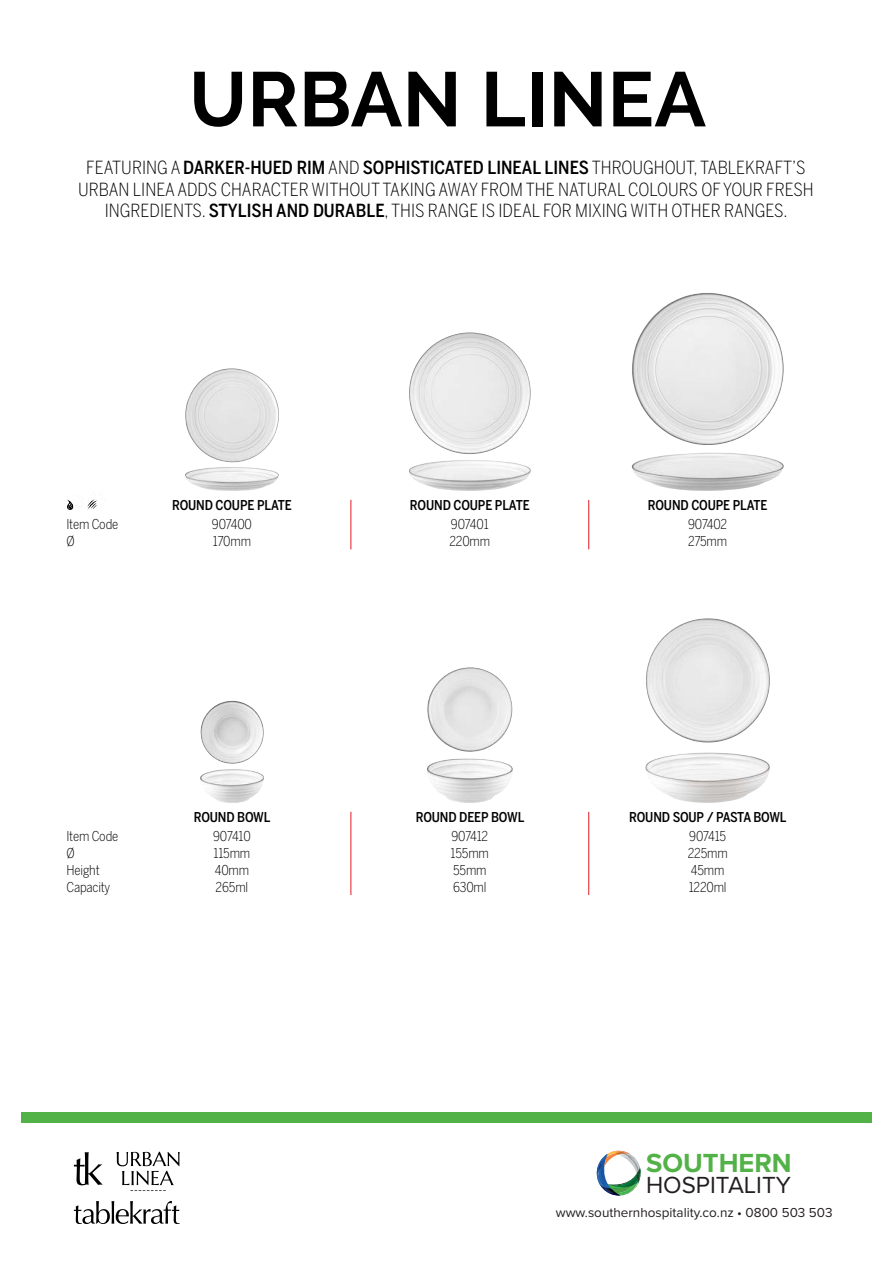
<style>
.page{position:relative;width:893px;height:1263px;background:#fff}
.page>*{position:absolute;margin:0;border:0;box-sizing:border-box;transform-origin:0 0}
.t1{font:700 76.95px "Raleway";letter-spacing:.005em;color:#000}
.t2{font:700 27.15px "Proxima Nova";color:#53b247}
.t3{font:24.15px "Proxima Nova";color:#231f20}
.t4{font:300 18px/21.6px "Benton Sans Cond";color:#000;text-align:center}
.t5{font:300 13.5px/16.8px "Benton Sans Cond";letter-spacing:-.01em;color:#000}
.t6{font:500 13.5px "Benton Sans Cond";letter-spacing:-.01em;color:#000}
.t7{font:13.5px "Proxima Nova";color:#231f20}
.s1{font-weight:500}
</style>
<div class="page">
<svg style="left:74px;top:1201px;width:106px;height:23px"></svg>
<svg style="left:74px;top:1152px;width:29px;height:33px"></svg>
<svg style="left:117px;top:1152px;width:63px;height:39px"></svg>
<img style="left:185px;top:368px;width:94px;height:123px">
<img style="left:409px;top:332px;width:122px;height:159px">
<img style="left:631px;top:293px;width:153px;height:198px">
<img style="left:200px;top:701px;width:64px;height:102px">
<img style="left:427px;top:667px;width:86px;height:136px">
<img style="left:645px;top:618px;width:125px;height:185px">
<hr style="left:351px;top:500px;width:1px;height:49px;background:#e31b23">
<hr style="left:588px;top:500px;width:1px;height:49px;background:#e31b23">
<hr style="left:351px;top:812px;width:1px;height:83px;background:#e31b23">
<hr style="left:588px;top:812px;width:1px;height:83px;background:#e31b23">
<svg style="left:67px;top:499px;width:30px;height:11px"></svg>
<svg style="left:596px;top:1151px;width:45px;height:44px"></svg>
<div style="left:21px;top:1112px;width:851px;height:11px;background:#53b247"></div>
<p class="t1" style="left:189px;top:55px;width:518px">URBAN LINEA</p>
<p class="t4" style="left:78px;top:157px;width:737px">FEATURING A <span class="s1">DARKER-HUED RIM</span> AND <span class="s1">SOPHISTICATED LINEAL LINES</span> THROUGHOUT, TABLEKRAFT’S<br>URBAN LINEA ADDS CHARACTER WITHOUT TAKING AWAY FROM THE NATURAL COLOURS OF YOUR FRESH<br>INGREDIENTS. <span class="s1">STYLISH AND DURABLE</span>, THIS RANGE IS IDEAL FOR MIXING WITH OTHER RANGES.</p>
<p class="t6" style="left:172px;top:497px;width:121px">ROUND COUPE PLATE</p>
<p class="t6" style="left:410px;top:497px;width:121px">ROUND COUPE PLATE</p>
<p class="t6" style="left:648px;top:497px;width:121px">ROUND COUPE PLATE</p>
<p class="t5" style="left:212px;top:516px;width:42px">907400<br>170mm</p>
<p class="t5" style="left:66px;top:516px;width:54px">Item Code<br>Ø</p>
<p class="t5" style="left:449px;top:516px;width:42px">907401<br>220mm</p>
<p class="t5" style="left:688px;top:516px;width:41px">907402<br>275mm</p>
<p class="t6" style="left:194px;top:809px;width:78px">ROUND BOWL</p>
<p class="t6" style="left:416px;top:809px;width:110px">ROUND DEEP BOWL</p>
<p class="t6" style="left:629px;top:809px;width:159px">ROUND SOUP / PASTA BOWL</p>
<p class="t5" style="left:66px;top:828px;width:54px">Item Code<br>Ø<br>Height<br>Capacity</p>
<p class="t5" style="left:688px;top:828px;width:42px">907415<br>225mm<br>45mm<br>1220ml</p>
<p class="t5" style="left:213px;top:828px;width:39px;text-align:justify">907410<br>115mm 40mm 265ml</p>
<p class="t5" style="left:451px;top:828px;width:40px">907412<br>155mm<br>55mm<br>630ml</p>
<p class="t2" style="left:646px;top:1142px;width:147px">SOUTHERN</p>
<p class="t3" style="left:646px;top:1166px;width:146px">HOSPITALITY</p>
<p class="t7" style="left:556px;top:1202px;width:278px">www.southernhospitality.co.nz • 0800 503 503</p>
</div>
